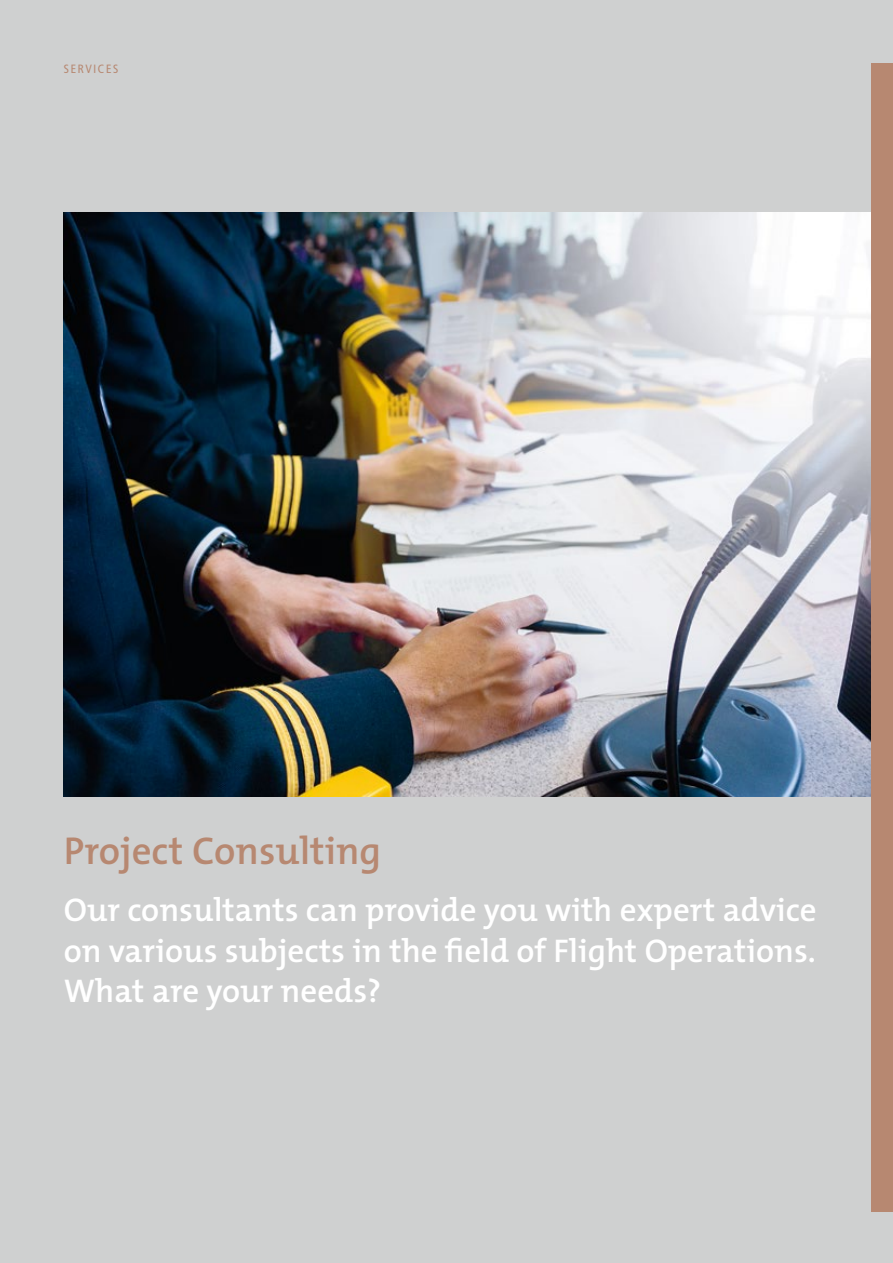
<style>
.page{position:relative;width:893px;height:1263px;background:#cfd0d0}
.page>*{position:absolute;margin:0;border:0;box-sizing:border-box;transform-origin:0 0}
.t1{font:600 39px "The Mix";color:#b78871}
.t2{font:600 33px/40.5px "The Mix";color:#fff;text-align:justify}
.t3{font:12px "Transit";letter-spacing:.1em;color:#b78871}
</style>
<div class="page">
<img style="left:64px;top:213px;width:808px;height:584px">
<div style="left:872px;top:64px;width:21px;height:1148px;background:#b78871"></div>
<p class="t3" style="left:64px;top:62px;width:57px">SERVICES</p>
<p class="t1" style="left:64px;top:818px;width:319px">Project Consulting</p>
<p class="t2" style="left:64px;top:889px;width:754px">Our consultants can provide you with expert advice on various subjects in the field of Flight Operations.<br>What are your needs?</p>
</div>
